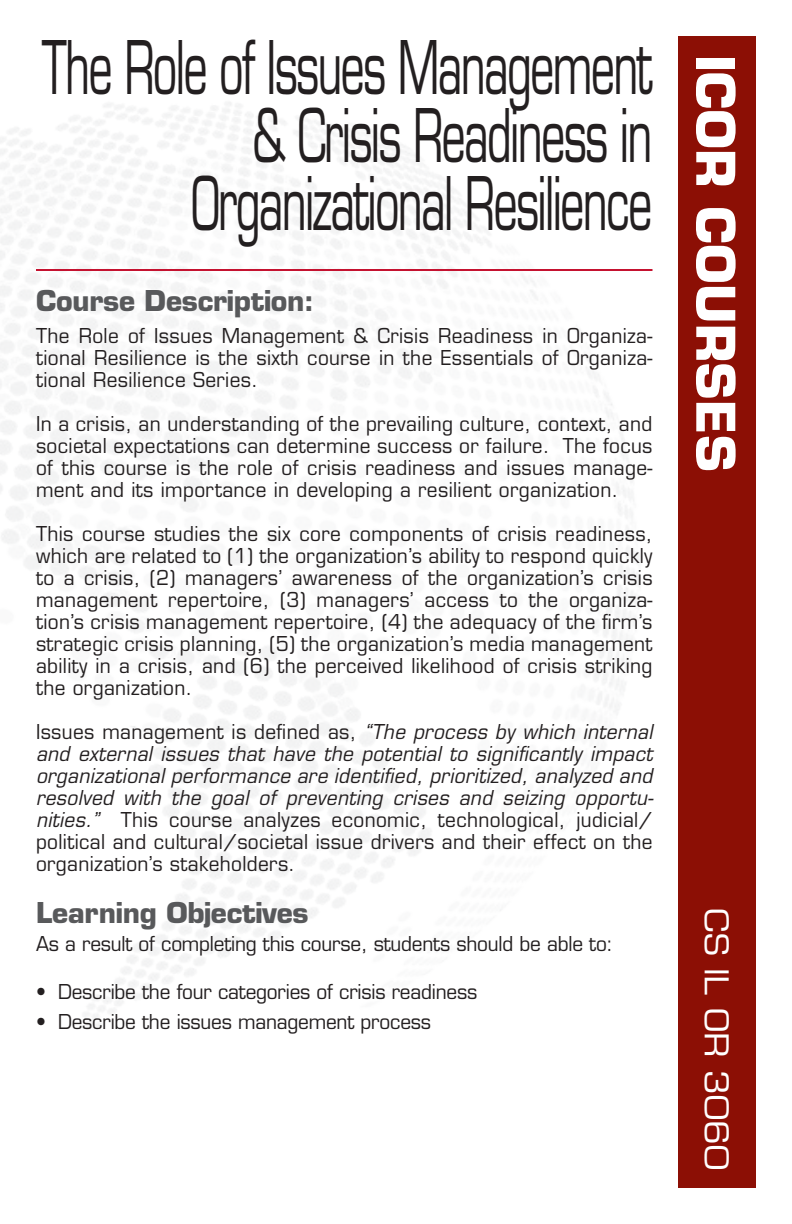
<style>
.page{position:relative;width:792px;height:1224px;background:#fff}
.page>*{position:absolute;margin:0;border:0;box-sizing:border-box;transform-origin:0 0}
.t1{font:72px/68px "Eurostile";letter-spacing:-.04em;color:#231f20;text-align:right;scale:.6 1}
.t2{font:700 52px "Eurostile";color:#fff}
.t3{font:32px "Eurostile";color:#fff;scale:1.13 1}
.t4{font:700 28px "Eurostile";letter-spacing:-.01em;color:#58595b}
.t5{font:20px/22px "Eurostile";letter-spacing:.02em;color:#231f20;text-align:justify;scale:.95 1}
.t6{font:italic 20px/22px "Eurostile";letter-spacing:.02em;color:#231f20;text-align:justify;scale:.95 1}
.t7{font:20px "Eurostile";letter-spacing:-.01em;color:#231f20;scale:.95 1}
.s1{font-style:normal}
</style>
<div class="page">
<div style="left:679px;top:36px;width:77px;height:1152px;background:#8c0f05"></div>
<hr style="left:36px;top:269px;width:616px;height:2px;background:#c51230">
<h1 class="t1" style="left:42px;top:34px;width:1019px">The Role of Issues Management &amp; Crisis Readiness in<br>Organizational Resilience</h1>
<h3 class="t4" style="left:36px;top:283px;width:280px">Course Description:</h3>
<p class="t5" style="left:36px;top:324px;width:650px">The Role of Issues Management &amp; Crisis Readiness in Organiza&shy;tional Resilience is the sixth course in the Essentials of Organiza&shy;tional Resilience Series.</p>
<p class="t5" style="left:36px;top:412px;width:650px">In a crisis, an understanding of the prevailing culture, context, and societal expectations can determine success or failure. The focus of this course is the role of crisis readiness and issues manage&shy;ment and its importance in developing a resilient organization.</p>
<p class="t5" style="left:36px;top:522px;width:651px">This course studies the six core components of crisis readiness, which are related to (1) the organization’s ability to respond quickly to a crisis, (2) managers’ awareness of the organization’s crisis management repertoire, (3) managers’ access to the organiza&shy;tion’s crisis management repertoire, (4) the adequacy of the firm’s strategic crisis planning, (5) the organization’s media management ability in a crisis, and (6) the perceived likelihood of crisis striking the organization.</p>
<p class="t6" style="left:36px;top:720px;width:651px"><span class="s1">Issues management is defined as,</span> “The process by which internal and external issues that have the potential to significantly impact organizational performance are identified, prioritized, analyzed and resolved with the goal of preventing crises and seizing opportu&shy;nities.” <span class="s1">This course analyzes economic, technological, judicial/ political and cultural/societal issue drivers and their effect on the organization’s stakeholders.</span></p>
<h3 class="t4" style="left:36px;top:895px;width:274px">Learning Objectives</h3>
<p class="t7" style="left:36px;top:931px;width:609px">As a result of completing this course, students should be able to:</p>
<p class="t7" style="left:36px;top:979px;width:466px">• Describe the four categories of crisis readiness</p>
<p class="t7" style="left:36px;top:1009px;width:417px">• Describe the issues management process</p>
<h2 class="t2" style="left:748px;top:55px;width:419px;rotate:90deg">ICOR COURSES</h2>
<h3 class="t3" style="left:736px;top:908px;width:233px;rotate:90deg">CS lL OR 3060</h3>
</div>
